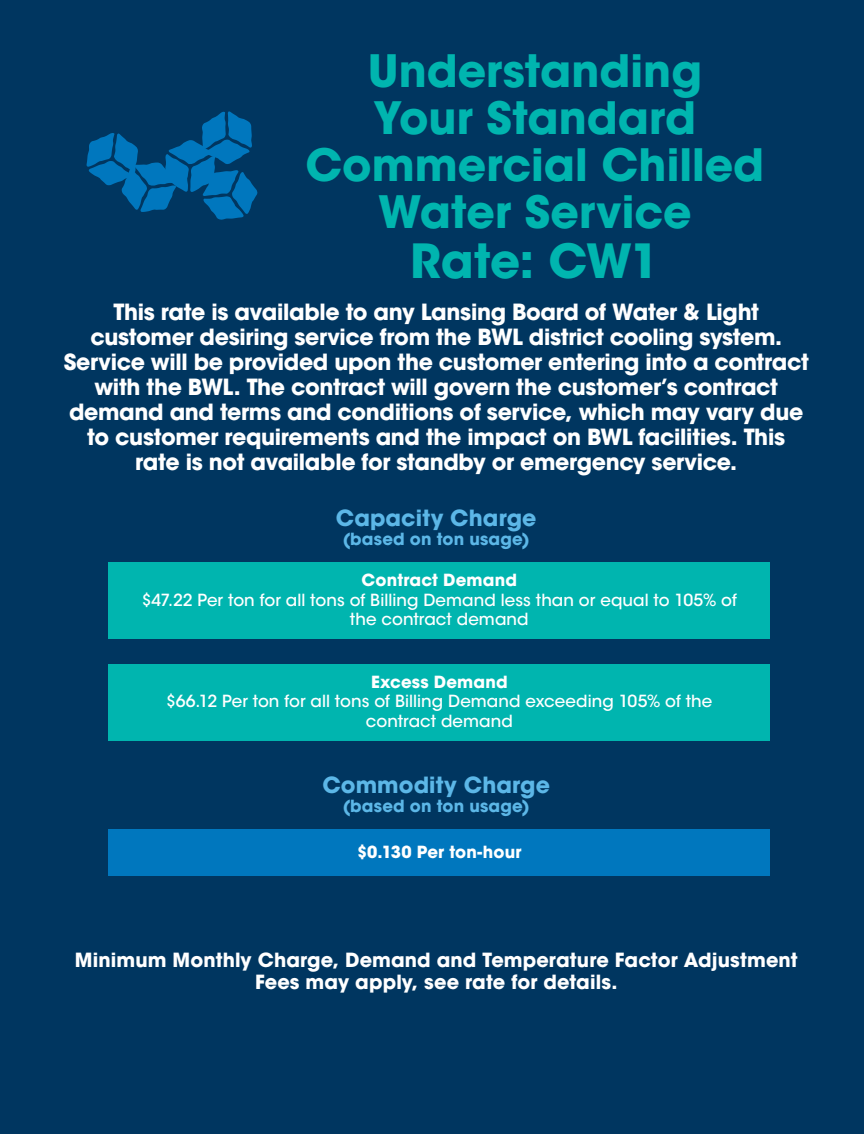
<style>
.page{position:relative;width:864px;height:1134px;background:#003660}
.page>*{position:absolute;margin:0;border:0;box-sizing:border-box;transform-origin:0 0}
.Heading_Water{font:700 46.8px "ITC Avant Garde Std";letter-spacing:-.01em;color:#00b5af}
.Heading_Water-2{font:700 44.25px/47.1px "ITC Avant Garde Std";color:#00b5af;text-align:center}
.SubHead_White{font:700 22.2px/24.9px "ITC Avant Garde Std";letter-spacing:-.015em;color:#fff;text-align:center}
.SubHead_White-2{font:700 22.2px "ITC Avant Garde Std";letter-spacing:.005em;color:#5cb7e7}
.Body{font:700 19.35px/22.2px "ITC Avant Garde Std";letter-spacing:.005em;color:#fff;text-align:center}
.Body-2{font:500 16.65px/19.4px "ITC Avant Garde Std";letter-spacing:.005em;color:#fff;text-align:center}
.Body-3{font:700 16.65px "ITC Avant Garde Std";letter-spacing:.01em;color:#fff}
.SubHead_White-3{font:700 16.65px "ITC Avant Garde Std";letter-spacing:.01em;color:#5cb7e7}
</style>
<div class="page">
<hr style="left:863px;top:0;width:1px;height:1134px;background:#fff">
<svg style="left:86px;top:111px;width:171px;height:109px"></svg>
<div style="left:108px;top:562px;width:662px;height:77px;background:#00b5af"></div>
<div style="left:108px;top:664px;width:662px;height:77px;background:#00b5af"></div>
<div style="left:108px;top:829px;width:662px;height:46px;background:#0077be"></div>
<p class="Heading_Water-2" style="left:306px;top:47px;width:460px">Understanding<br>Your Standard<br>Commercial Chilled<br>Water Service</p>
<p class="Heading_Water" style="left:410px;top:230px;width:251px">Rate: CW1</p>
<p class="SubHead_White" style="left:64px;top:299px;width:747px">This rate is available to any Lansing Board of Water &amp; Light customer desiring service from the BWL district cooling system.<br>Service will be provided upon the customer entering into a contract with the BWL. The contract will govern the customer’s contract demand and terms and conditions of service, which may vary due to customer requirements and the impact on BWL facilities. This rate is not available for standby or emergency service.</p>
<p class="SubHead_White-2" style="left:336px;top:503px;width:202px">Capacity Charge</p>
<p class="SubHead_White-3" style="left:343px;top:528px;width:189px">(based on ton usage)</p>
<p class="Body-3" style="left:362px;top:570px;width:157px">Contract Demand</p>
<p class="Body-2" style="left:142px;top:590px;width:597px">$47.22 Per ton for all tons of Billing Demand less than or equal to 105% of the contract demand</p>
<p class="Body-3" style="left:371px;top:671px;width:138px">Excess Demand</p>
<p class="Body-2" style="left:166px;top:692px;width:548px">$66.12 Per ton for all tons of Billing Demand exceeding 105% of the contract demand</p>
<p class="SubHead_White-2" style="left:322px;top:770px;width:229px">Commodity Charge</p>
<p class="SubHead_White-3" style="left:343px;top:795px;width:189px">(based on ton usage)</p>
<p class="Body-3" style="left:357px;top:841px;width:166px">$0.130 Per ton-hour</p>
<p class="Body" style="left:75px;top:948px;width:724px">Minimum Monthly Charge, Demand and Temperature Factor Adjustment<br>Fees may apply, see rate for details.</p>
</div>
